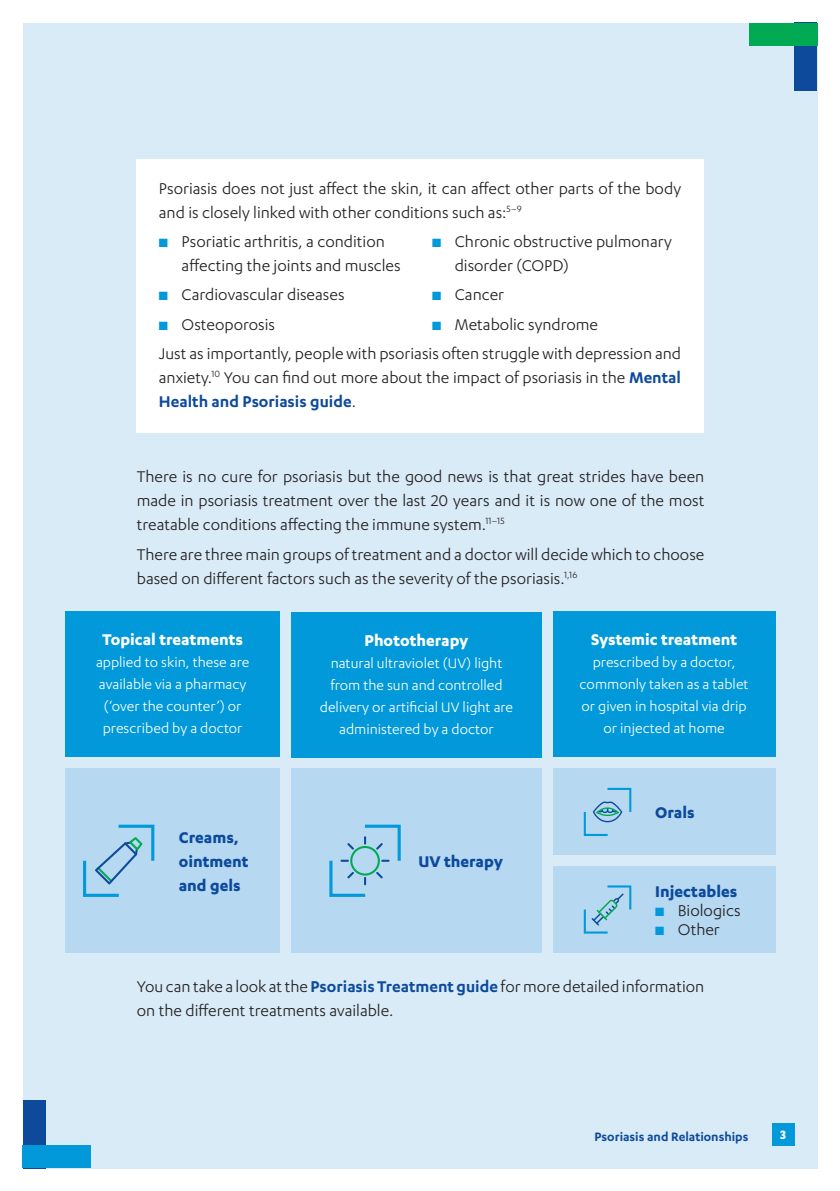
<style>
.page{position:relative;width:840px;height:1191px;background:#fff}
.page>*{position:absolute;margin:0;border:0;box-sizing:border-box;transform-origin:0 0}
.Body_Copy{font:18px/24px "Karbon";color:#231f20}
.Secondary_Header_-_D{font:700 18px/24px "Karbon";color:#0d4a9c}
.Secondary_Header_-_D-2{font:700 18px "Karbon";color:#fff}
.Illustration_-_Heade{font:700 18px "Karbon";color:#fff}
.Illustration_-_Body{font:16px/22px "Karbon";color:#fff;text-align:center}
.t1{font:600 14px "Karbon";color:#0d4a9c}
.t2{font:700 14px "Karbon";color:#fff}
.s1{color:#0199d9}
.s2{font-weight:600;color:#0d4a9c}
</style>
<div class="page">
<div style="left:23px;top:23px;width:793px;height:1145px;background:#d9ebf7"></div>
<div style="left:794px;top:23px;width:22px;height:68px;background:#0d4a9c"></div>
<div style="left:748px;top:23px;width:68px;height:22px;background:#00a952"></div>
<div style="left:23px;top:1100px;width:22px;height:68px;background:#0d4a9c"></div>
<div style="left:23px;top:1145px;width:68px;height:23px;background:#0199d9"></div>
<div style="left:771px;top:1123px;width:23px;height:22px;background:#0199d9"></div>
<div style="left:136px;top:159px;width:567px;height:274px;background:#fff"></div>
<div style="left:65px;top:611px;width:215px;height:146px;background:#0199d9"></div>
<div style="left:291px;top:612px;width:250px;height:145px;background:#0199d9"></div>
<div style="left:552px;top:611px;width:222px;height:146px;background:#0199d9"></div>
<div style="left:65px;top:768px;width:215px;height:184px;background:#b6d8f1"></div>
<div style="left:291px;top:768px;width:250px;height:184px;background:#b6d8f1"></div>
<div style="left:552px;top:768px;width:222px;height:87px;background:#b6d8f1"></div>
<div style="left:552px;top:866px;width:222px;height:86px;background:#b6d8f1"></div>
<svg style="left:83px;top:824px;width:71px;height:73px"></svg>
<svg style="left:583px;top:885px;width:48px;height:48px"></svg>
<svg style="left:329px;top:824px;width:71px;height:73px"></svg>
<svg style="left:583px;top:788px;width:48px;height:48px"></svg>
<p class="Body_Copy" style="left:159px;top:176px;width:523px">Psoriasis does not just affect the skin, it can affect other parts of the body and is closely linked with other conditions such as:<sup>5–9</sup></p>
<p class="Body_Copy" style="left:181px;top:229px;width:220px;text-indent:-23px"><span class="s1">■</span> Psoriatic arthritis, a condition affecting the joints and muscles</p>
<p class="Body_Copy" style="left:159px;top:282px;width:187px"><span class="s1">■</span> Cardiovascular diseases</p>
<p class="Body_Copy" style="left:159px;top:312px;width:118px"><span class="s1">■</span> Osteoporosis</p>
<p class="Body_Copy" style="left:454px;top:229px;width:218px;text-indent:-23px"><span class="s1">■</span> Chronic obstructive pulmonary disorder (COPD)</p>
<p class="Body_Copy" style="left:432px;top:282px;width:74px"><span class="s1">■</span> Cancer</p>
<p class="Body_Copy" style="left:432px;top:312px;width:167px"><span class="s1">■</span> Metabolic syndrome</p>
<p class="Body_Copy" style="left:159px;top:341px;width:523px;text-align:justify">Just as importantly, people with psoriasis often struggle with depression and anxiety.<sup>10</sup> You can find out more about the impact of psoriasis in the <span class="s2">Mental Health and Psoriasis guide</span>.</p>
<p class="Body_Copy" style="left:137px;top:464px;width:568px;text-align:justify">There is no cure for psoriasis but the good news is that great strides have been made in psoriasis treatment over the last 20 years and it is now one of the most treatable conditions affecting the immune system.<sup>11–15</sup></p>
<p class="Body_Copy" style="left:137px;top:542px;width:568px">There are three main groups of treatment and a doctor will decide which to choose based on different factors such as the severity of the psoriasis.<sup>1,16</sup></p>
<p class="Illustration_-_Heade" style="left:102px;top:629px;width:142px">Topical treatments</p>
<p class="Illustration_-_Body" style="left:96px;top:651px;width:155px">applied to skin, these are available via a pharmacy (‘over the counter’) or</p>
<p class="Illustration_-_Body" style="left:103px;top:717px;width:141px">prescribed by a doctor</p>
<p class="Secondary_Header_-_D" style="left:179px;top:824px;width:71px">Creams, ointment</p>
<p class="Secondary_Header_-_D" style="left:179px;top:872px;width:63px">and gels</p>
<p class="Secondary_Header_-_D-2" style="left:364px;top:630px;width:105px">Phototherapy</p>
<p class="Illustration_-_Body" style="left:320px;top:651px;width:195px">natural ultraviolet (UV) light from the sun and controlled delivery or artificial UV light are administered by a doctor</p>
<p class="Secondary_Header_-_D" style="left:418px;top:848px;width:86px">UV therapy</p>
<p class="Secondary_Header_-_D-2" style="left:590px;top:629px;width:148px">Systemic treatment</p>
<p class="Illustration_-_Body" style="left:579px;top:651px;width:170px">prescribed by a doctor, commonly taken as a tablet or given in hospital via drip or injected at home</p>
<p class="Secondary_Header_-_D" style="left:654px;top:800px;width:41px">Orals</p>
<p class="Secondary_Header_-_D" style="left:654px;top:878px;width:84px">Injectables</p>
<p class="Body_Copy" style="left:654px;top:897px;width:87px"><span class="s1">■</span> Biologics</p>
<p class="Body_Copy" style="left:654px;top:916px;width:66px"><span class="s1">■</span> Other</p>
<p class="Body_Copy" style="left:137px;top:974px;width:568px">You can take a look at the <span class="s2">Psoriasis Treatment guide</span> for more detailed information on the different treatments available.</p>
<p class="t1" style="left:594px;top:1128px;width:155px">Psoriasis and Relationships</p>
<p class="t2" style="left:779px;top:1126px;width:7px">3</p>
</div>
